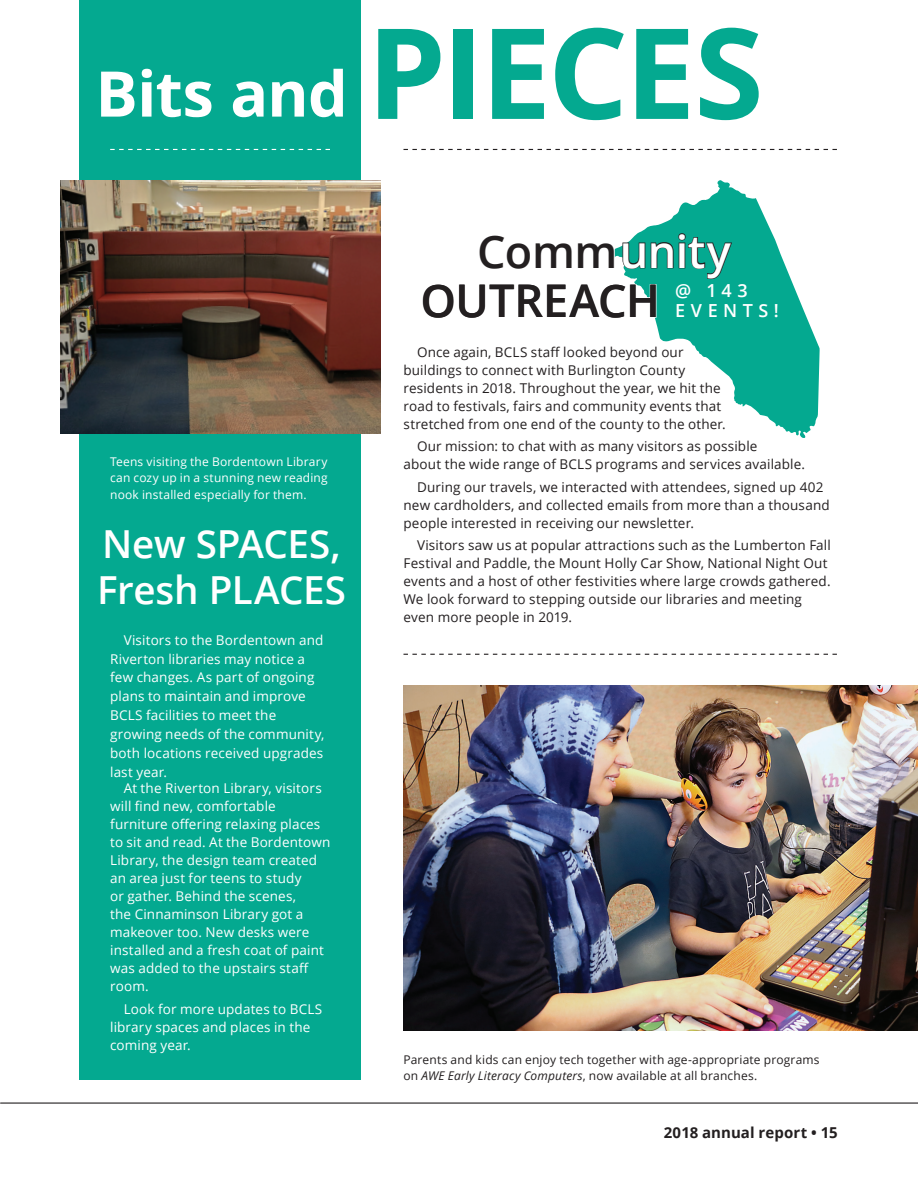
<style>
.page{position:relative;width:918px;height:1188px;background:#fff}
.page>*{position:absolute;margin:0;border:0;box-sizing:border-box;transform-origin:0 0}
.t1{font:700 63px "Open Sans";letter-spacing:-.01em;color:#fff}
.t2{font:600 45px/49.3px "Open Sans";letter-spacing:-.01em;color:#231f20}
.t3{font:600 38.7px/46.3px "Open Sans";letter-spacing:-.01em;color:#fff}
.t4{font:600 18px/20.2px "Open Sans";letter-spacing:.31em;color:#fff}
.t5{font:700 15px "Open Sans";letter-spacing:.005em;color:#231f20}
.t6{font:13.5px/18px "Open Sans";letter-spacing:.01em;color:#231f20}
.t7{font:13.5px/18px "Open Sans";letter-spacing:.01em;color:#fff}
.t8{font:12px/16.5px "Open Sans";letter-spacing:.015em;color:#231f20}
.t9{font:12px/16.5px "Open Sans";letter-spacing:.015em;color:#fff;text-align:justify}
.s1{font-size:126px;color:#04a990}
.s2{color:#fff}
.s3{font-style:italic}
</style>
<div class="page">
<div style="left:80px;top:0;width:281px;height:1080px;background:#04a990"></div>
<hr style="left:1px;top:1102px;width:917px;height:2px;background:#231f20">
<svg style="left:404px;top:654px;width:433px;height:1px"></svg>
<svg style="left:404px;top:149px;width:433px;height:1px"></svg>
<img style="left:404px;top:686px;width:514px;height:344px">
<svg style="left:616px;top:180px;width:204px;height:258px"></svg>
<svg style="left:611px;top:248px;width:5px;height:10px"></svg>
<svg style="left:622px;top:232px;width:111px;height:86px;background:#27a794"></svg>
<svg style="left:110px;top:149px;width:220px;height:1px"></svg>
<img style="left:60px;top:180px;width:320px;height:254px">
<h1 class="t1" style="left:95px;top:49px;width:670px">Bits and <span class="s1">PIECES</span></h1>
<p class="t9" style="left:110px;top:453px;width:219px">Teens visiting the Bordentown Library can cozy up in a stunning new reading nook installed especially for them.</p>
<h3 class="t3" style="left:97px;top:520px;width:250px">New SPACES,<br>Fresh PLACES</h3>
<p class="t7" style="left:110px;top:630px;width:216px;line-height:18.9px;text-indent:14px">Visitors to the Bordentown and<br>Riverton libraries may notice a few changes. As part of ongoing plans to maintain and improve<br>BCLS facilities to meet the growing needs of the community, both locations received upgrades last year.</p>
<p class="t7" style="left:110px;top:779px;width:222px;text-indent:14px">At the Riverton Library, visitors will find new, comfortable furniture offering relaxing places to sit and read. At the Bordentown<br>Library, the design team created an area just for teens to study<br>or gather. Behind the scenes,<br>the Cinnaminson Library got a makeover too. New desks were installed and a fresh coat of paint was added to the upstairs staff room.</p>
<p class="t7" style="left:110px;top:999px;width:214px;text-indent:14px">Look for more updates to BCLS library spaces and places in the coming year.</p>
<h2 class="t2" style="left:421px;top:226px;width:312px;text-indent:57px"><span class="s2">Comm</span>unity<br>OUTREACH</h2>
<h3 class="t4" style="left:675px;top:280px;width:105px">@ 143<br>EVENTS!</h3>
<p class="t6" style="left:404px;top:343px;width:324px;text-indent:14px">Once again, BCLS staff looked beyond our buildings to connect with Burlington County residents in 2018. Throughout the year, we hit the road to festivals, fairs and community events that stretched from one end of the county to the other.</p>
<p class="t6" style="left:404px;top:437px;width:403px;text-indent:14px">Our mission: to chat with as many visitors as possible<br>about the wide range of BCLS programs and services available.</p>
<p class="t6" style="left:404px;top:478px;width:428px;text-indent:14px">During our travels, we interacted with attendees, signed up 402 new cardholders, and collected emails from more than a thousand people interested in receiving our newsletter.</p>
<p class="t6" style="left:404px;top:536px;width:429px;text-indent:14px">Visitors saw us at popular attractions such as the Lumberton Fall Festival and Paddle, the Mount Holly Car Show, National Night Out events and a host of other festivities where large crowds gathered.<br>We look forward to stepping outside our libraries and meeting even more people in 2019.</p>
<p class="t8" style="left:404px;top:1051px;width:418px">Parents and kids can enjoy tech together with age-appropriate programs on <span class="s3">AWE Early Literacy Computers</span>, now available at all branches.</p>
<p class="t5" style="left:664px;top:1122px;width:175px">2018 annual report • 15</p>
</div>
